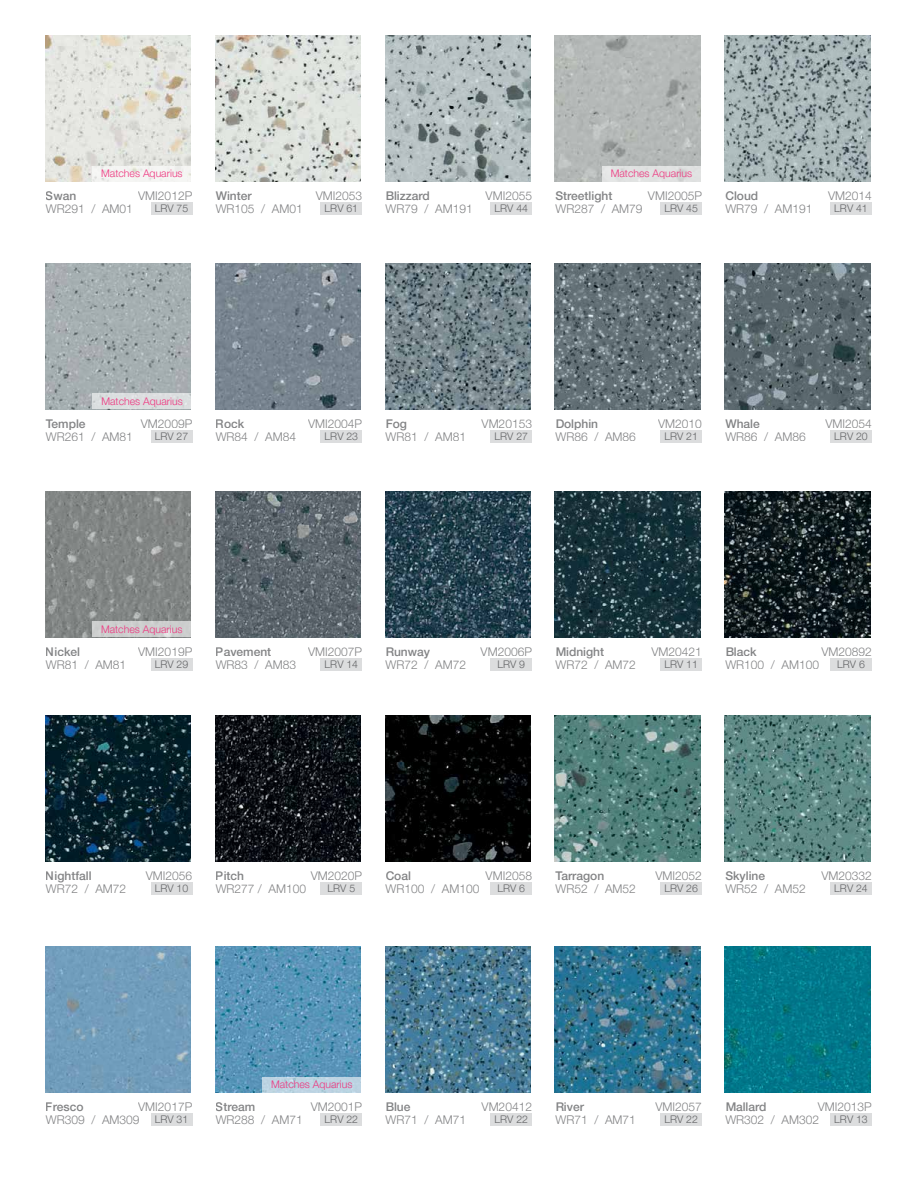
<style>
.page{position:relative;width:918px;height:1188px;background:#fff}
.page>*{position:absolute;margin:0;border:0;box-sizing:border-box;transform-origin:0 0}
.t1{font:300 12px "Helvetica Neue LT Pro";color:#636466}
.t2{font:500 12px "Helvetica Neue LT Pro";color:#636466}
.t3{font:300 10.5px "Helvetica Neue LT Pro";color:#636466}
.t4{font:300 10.5px "Helvetica Neue LT Pro";color:#ee3780}
</style>
<div class="page">
<img style="left:45px;top:36px;width:146px;height:146px">
<div style="left:151px;top:202px;width:41px;height:13px;background:#dcddde"></div>
<img style="left:45px;top:263px;width:146px;height:146px">
<div style="left:151px;top:430px;width:41px;height:12px;background:#dcddde"></div>
<img style="left:45px;top:491px;width:146px;height:146px">
<div style="left:151px;top:658px;width:41px;height:12px;background:#dcddde"></div>
<img style="left:45px;top:716px;width:146px;height:146px">
<div style="left:151px;top:883px;width:41px;height:12px;background:#dcddde"></div>
<img style="left:45px;top:946px;width:146px;height:147px">
<div style="left:151px;top:1113px;width:41px;height:12px;background:#dcddde"></div>
<img style="left:215px;top:36px;width:146px;height:146px">
<div style="left:321px;top:202px;width:41px;height:13px;background:#dcddde"></div>
<img style="left:215px;top:263px;width:146px;height:146px">
<div style="left:321px;top:430px;width:41px;height:12px;background:#dcddde"></div>
<img style="left:215px;top:491px;width:146px;height:146px">
<div style="left:321px;top:658px;width:41px;height:12px;background:#dcddde"></div>
<img style="left:215px;top:716px;width:146px;height:146px">
<div style="left:321px;top:883px;width:41px;height:12px;background:#dcddde"></div>
<img style="left:215px;top:946px;width:146px;height:147px">
<div style="left:321px;top:1113px;width:41px;height:12px;background:#dcddde"></div>
<img style="left:385px;top:36px;width:146px;height:146px">
<div style="left:491px;top:202px;width:41px;height:13px;background:#dcddde"></div>
<img style="left:385px;top:263px;width:146px;height:146px">
<div style="left:491px;top:430px;width:41px;height:12px;background:#dcddde"></div>
<img style="left:385px;top:491px;width:146px;height:146px">
<div style="left:491px;top:658px;width:41px;height:12px;background:#dcddde"></div>
<img style="left:385px;top:716px;width:146px;height:146px">
<div style="left:491px;top:883px;width:41px;height:12px;background:#dcddde"></div>
<img style="left:385px;top:946px;width:146px;height:147px">
<div style="left:491px;top:1113px;width:41px;height:12px;background:#dcddde"></div>
<img style="left:555px;top:36px;width:146px;height:146px">
<div style="left:660px;top:202px;width:42px;height:13px;background:#dcddde"></div>
<img style="left:555px;top:263px;width:146px;height:146px">
<div style="left:660px;top:430px;width:42px;height:12px;background:#dcddde"></div>
<img style="left:555px;top:491px;width:146px;height:146px">
<div style="left:660px;top:658px;width:42px;height:12px;background:#dcddde"></div>
<img style="left:555px;top:716px;width:146px;height:146px">
<div style="left:660px;top:883px;width:42px;height:12px;background:#dcddde"></div>
<img style="left:555px;top:946px;width:146px;height:147px">
<div style="left:660px;top:1113px;width:42px;height:12px;background:#dcddde"></div>
<img style="left:725px;top:36px;width:145px;height:146px">
<div style="left:830px;top:202px;width:42px;height:13px;background:#dcddde"></div>
<img style="left:725px;top:263px;width:145px;height:146px">
<div style="left:830px;top:430px;width:42px;height:12px;background:#dcddde"></div>
<img style="left:725px;top:491px;width:145px;height:146px">
<div style="left:830px;top:658px;width:42px;height:12px;background:#dcddde"></div>
<img style="left:725px;top:716px;width:145px;height:146px">
<div style="left:830px;top:883px;width:42px;height:12px;background:#dcddde"></div>
<img style="left:725px;top:946px;width:145px;height:147px">
<div style="left:830px;top:1113px;width:42px;height:12px;background:#dcddde"></div>
<div style="left:92px;top:621px;width:99px;height:16px;background:#cdcfce"></div>
<div style="left:262px;top:1077px;width:99px;height:16px;background:#bcd3e2"></div>
<div style="left:92px;top:166px;width:99px;height:16px;background:#f4f5f3"></div>
<div style="left:92px;top:393px;width:99px;height:16px;background:#dbdedf"></div>
<div style="left:602px;top:166px;width:98px;height:16px;background:linear-gradient(to right,#e3e5e4,#dcdddd)"></div>
<p class="t4" style="left:101px;top:167px;width:83px">Matches Aquarius</p>
<p class="t4" style="left:611px;top:167px;width:83px">Matches Aquarius</p>
<p class="t2" style="left:46px;top:189px;width:32px">Swan</p>
<p class="t1" style="left:46px;top:202px;width:89px">WR291 / AM01</p>
<p class="t3" style="left:155px;top:202px;width:35px">LRV 75</p>
<p class="t1" style="left:138px;top:188px;width:56px">VMI2012P</p>
<p class="t2" style="left:216px;top:189px;width:38px">Winter</p>
<p class="t1" style="left:216px;top:202px;width:89px">WR105 / AM01</p>
<p class="t3" style="left:325px;top:202px;width:35px">LRV 61</p>
<p class="t1" style="left:316px;top:188px;width:48px">VMI2053</p>
<p class="t2" style="left:386px;top:189px;width:46px">Blizzard</p>
<p class="t1" style="left:386px;top:202px;width:89px">WR79 / AM191</p>
<p class="t3" style="left:495px;top:202px;width:35px">LRV 44</p>
<p class="t1" style="left:486px;top:188px;width:48px">VMI2055</p>
<p class="t2" style="left:555px;top:189px;width:58px">Streetlight</p>
<p class="t1" style="left:555px;top:202px;width:89px">WR287 / AM79</p>
<p class="t3" style="left:664px;top:202px;width:35px">LRV 45</p>
<p class="t1" style="left:648px;top:188px;width:56px">VMI2005P</p>
<p class="t2" style="left:725px;top:189px;width:34px">Cloud</p>
<p class="t1" style="left:725px;top:202px;width:89px">WR79 / AM191</p>
<p class="t3" style="left:834px;top:202px;width:35px">LRV 41</p>
<p class="t1" style="left:828px;top:188px;width:45px">VM2014</p>
<p class="t4" style="left:101px;top:394px;width:83px">Matches Aquarius</p>
<p class="t2" style="left:46px;top:416px;width:41px">Temple</p>
<p class="t1" style="left:46px;top:429px;width:89px">WR261 / AM81</p>
<p class="t3" style="left:155px;top:430px;width:35px">LRV 27</p>
<p class="t1" style="left:141px;top:416px;width:53px">VM2009P</p>
<p class="t2" style="left:216px;top:416px;width:30px">Rock</p>
<p class="t1" style="left:216px;top:429px;width:82px">WR84 / AM84</p>
<p class="t3" style="left:325px;top:430px;width:35px">LRV 23</p>
<p class="t1" style="left:308px;top:416px;width:56px">VMI2004P</p>
<p class="t2" style="left:386px;top:416px;width:23px">Fog</p>
<p class="t1" style="left:386px;top:429px;width:82px">WR81 / AM81</p>
<p class="t3" style="left:495px;top:430px;width:35px">LRV 27</p>
<p class="t1" style="left:482px;top:416px;width:52px">VM20153</p>
<p class="t2" style="left:555px;top:416px;width:44px">Dolphin</p>
<p class="t1" style="left:555px;top:429px;width:82px">WR86 / AM86</p>
<p class="t3" style="left:664px;top:430px;width:35px">LRV 21</p>
<p class="t1" style="left:658px;top:416px;width:45px">VM2010</p>
<p class="t2" style="left:725px;top:416px;width:36px">Whale</p>
<p class="t1" style="left:725px;top:429px;width:82px">WR86 / AM86</p>
<p class="t3" style="left:834px;top:430px;width:35px">LRV 20</p>
<p class="t1" style="left:825px;top:416px;width:48px">VMI2054</p>
<p class="t4" style="left:101px;top:622px;width:83px">Matches Aquarius</p>
<p class="t2" style="left:46px;top:644px;width:36px">Nickel</p>
<p class="t1" style="left:46px;top:657px;width:82px">WR81 / AM81</p>
<p class="t3" style="left:155px;top:658px;width:35px">LRV 29</p>
<p class="t1" style="left:138px;top:644px;width:56px">VMI2019P</p>
<p class="t2" style="left:216px;top:644px;width:57px">Pavement</p>
<p class="t1" style="left:216px;top:657px;width:82px">WR83 / AM83</p>
<p class="t3" style="left:325px;top:658px;width:35px">LRV 14</p>
<p class="t1" style="left:308px;top:644px;width:56px">VMI2007P</p>
<p class="t2" style="left:386px;top:644px;width:46px">Runway</p>
<p class="t1" style="left:386px;top:657px;width:82px">WR72 / AM72</p>
<p class="t3" style="left:497px;top:658px;width:29px">LRV 9</p>
<p class="t1" style="left:481px;top:644px;width:53px">VM2006P</p>
<p class="t2" style="left:555px;top:644px;width:50px">Midnight</p>
<p class="t1" style="left:555px;top:657px;width:82px">WR72 / AM72</p>
<p class="t3" style="left:664px;top:658px;width:35px">LRV 11</p>
<p class="t1" style="left:651px;top:644px;width:52px">VM20421</p>
<p class="t2" style="left:725px;top:644px;width:33px">Black</p>
<p class="t1" style="left:725px;top:657px;width:95px">WR100 / AM100</p>
<p class="t3" style="left:837px;top:658px;width:29px">LRV 6</p>
<p class="t1" style="left:821px;top:644px;width:52px">VM20892</p>
<p class="t2" style="left:46px;top:869px;width:47px">Nightfall</p>
<p class="t1" style="left:46px;top:882px;width:82px">WR72 / AM72</p>
<p class="t3" style="left:155px;top:882px;width:35px">LRV 10</p>
<p class="t1" style="left:146px;top:869px;width:48px">VMI2056</p>
<p class="t2" style="left:216px;top:869px;width:30px">Pitch</p>
<p class="t1" style="left:216px;top:882px;width:92px">WR277 / AM100</p>
<p class="t3" style="left:328px;top:882px;width:29px">LRV 5</p>
<p class="t1" style="left:311px;top:869px;width:53px">VM2020P</p>
<p class="t2" style="left:386px;top:869px;width:27px">Coal</p>
<p class="t1" style="left:386px;top:882px;width:95px">WR100 / AM100</p>
<p class="t3" style="left:497px;top:882px;width:29px">LRV 6</p>
<p class="t1" style="left:486px;top:869px;width:48px">VMI2058</p>
<p class="t2" style="left:555px;top:869px;width:50px">Tarragon</p>
<p class="t1" style="left:555px;top:882px;width:82px">WR52 / AM52</p>
<p class="t3" style="left:664px;top:882px;width:35px">LRV 26</p>
<p class="t1" style="left:655px;top:869px;width:48px">VMI2052</p>
<p class="t2" style="left:725px;top:869px;width:41px">Skyline</p>
<p class="t1" style="left:725px;top:882px;width:82px">WR52 / AM52</p>
<p class="t3" style="left:834px;top:882px;width:35px">LRV 24</p>
<p class="t1" style="left:821px;top:869px;width:52px">VM20332</p>
<p class="t2" style="left:46px;top:1099px;width:39px">Fresco</p>
<p class="t1" style="left:46px;top:1112px;width:95px">WR309 / AM309</p>
<p class="t3" style="left:155px;top:1113px;width:35px">LRV 31</p>
<p class="t1" style="left:138px;top:1099px;width:56px">VMI2017P</p>
<p class="t4" style="left:271px;top:1078px;width:83px">Matches Aquarius</p>
<p class="t2" style="left:216px;top:1099px;width:41px">Stream</p>
<p class="t1" style="left:216px;top:1112px;width:89px">WR288 / AM71</p>
<p class="t3" style="left:325px;top:1113px;width:35px">LRV 22</p>
<p class="t1" style="left:311px;top:1099px;width:53px">VM2001P</p>
<p class="t2" style="left:386px;top:1099px;width:26px">Blue</p>
<p class="t1" style="left:386px;top:1112px;width:82px">WR71 / AM71</p>
<p class="t3" style="left:495px;top:1113px;width:35px">LRV 22</p>
<p class="t1" style="left:482px;top:1099px;width:52px">VM20412</p>
<p class="t2" style="left:555px;top:1099px;width:30px">River</p>
<p class="t1" style="left:555px;top:1112px;width:82px">WR71 / AM71</p>
<p class="t3" style="left:664px;top:1113px;width:35px">LRV 22</p>
<p class="t1" style="left:655px;top:1099px;width:48px">VMI2057</p>
<p class="t2" style="left:725px;top:1099px;width:43px">Mallard</p>
<p class="t1" style="left:725px;top:1112px;width:95px">WR302 / AM302</p>
<p class="t3" style="left:834px;top:1113px;width:35px">LRV 13</p>
<p class="t1" style="left:818px;top:1099px;width:56px">VMI2013P</p>
</div>
